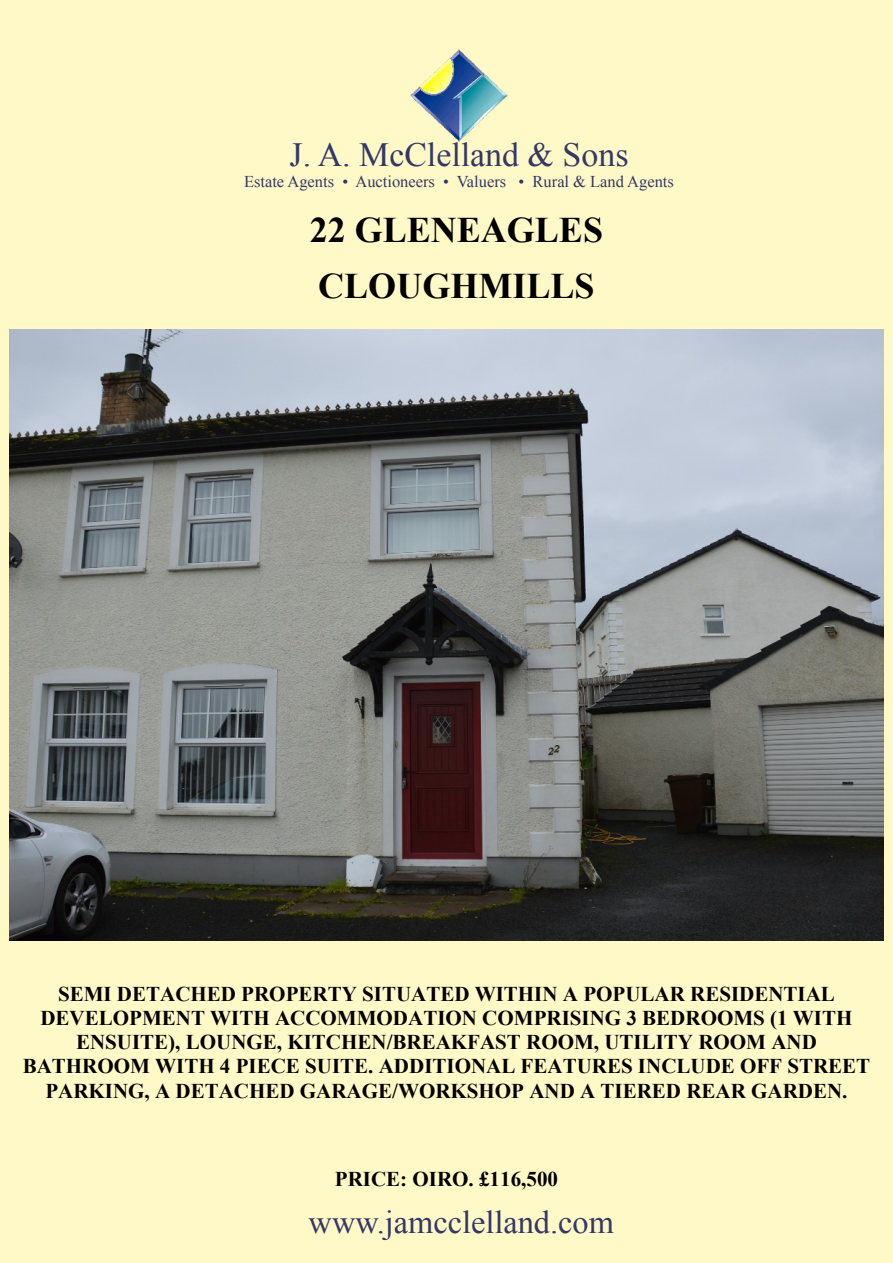
<style>
.page{position:relative;width:893px;height:1263px;background:#fff9c7}
.page>*{position:absolute;margin:0;border:0;box-sizing:border-box;transform-origin:0 0}
.t1{font:700 36px/56.4px "Times New Roman";color:#000}
.t2{font:33.9px "Times New Roman";color:#333867}
.t3{font:32.4px "Times New Roman";color:#333867}
.t4{font:700 21px/24.2px "Times New Roman";color:#000;text-align:center}
.t5{font:16.5px "Times New Roman";color:#333867}
</style>
<div class="page">
<img style="left:10px;top:329px;width:873px;height:612px">
<img style="left:410px;top:50px;width:98px;height:91px">
<h2 class="t2" style="left:289px;top:143px;width:341px">J. A. McClelland &amp; Sons</h2>
<p class="t5" style="left:244px;top:176px;width:431px">Estate Agents • Auctioneers • Valuers • Rural &amp; Land Agents</p>
<h1 class="t1" style="left:310px;top:205px;width:295px">22 GLENEAGLES<br>CLOUGHMILLS</h1>
<p class="t4" style="left:23px;top:984px;width:849px">SEMI DETACHED PROPERTY SITUATED WITHIN A POPULAR RESIDENTIAL DEVELOPMENT WITH ACCOMMODATION COMPRISING 3 BEDROOMS (1 WITH ENSUITE), LOUNGE, KITCHEN/BREAKFAST ROOM, UTILITY ROOM AND BATHROOM WITH 4 PIECE SUITE. ADDITIONAL FEATURES INCLUDE OFF STREET PARKING, A DETACHED GARAGE/WORKSHOP AND A TIERED REAR GARDEN.</p>
<p class="t4" style="left:335px;top:1169px;width:225px">PRICE: OIRO. £116,500</p>
<h3 class="t3" style="left:309px;top:1211px;width:307px">www.jamcclelland.com</h3>
</div>
